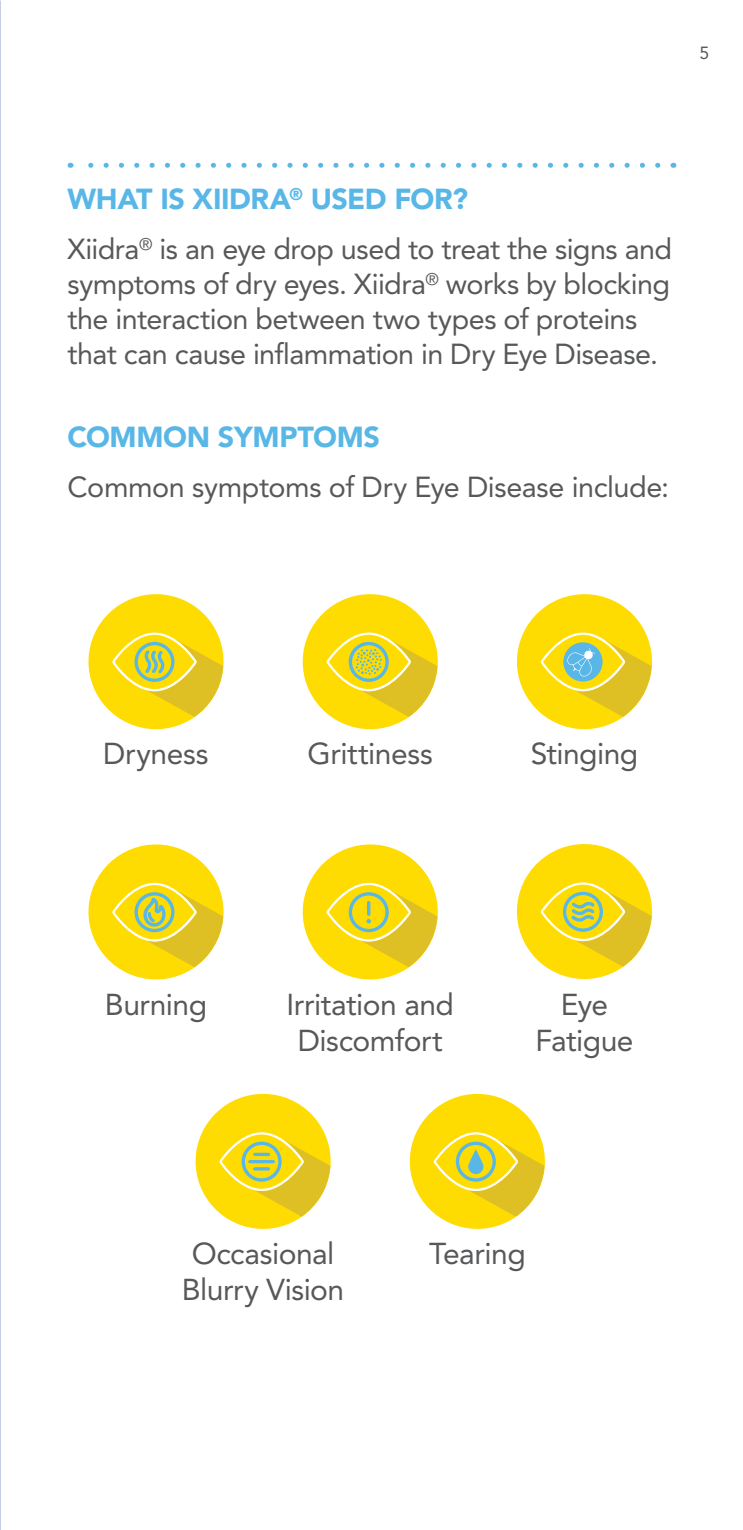
<style>
.page{position:relative;width:743px;height:1530px;background:#fff}
.page>*{position:absolute;margin:0;border:0;box-sizing:border-box;transform-origin:0 0}
.t1{font:30px/36px "Avenir LT Std";letter-spacing:-.015em;color:#57585a;text-align:center}
.t2{font:28.75px/35px "Avenir LT Std";letter-spacing:-.02em;color:#57585a}
.t3{font:900 28.75px "Avenir LT Std";letter-spacing:-.015em;color:#58b7e7}
.t4{font:17.5px "Avenir LT Std";color:#57585a}
</style>
<div class="page">
<svg style="left:88px;top:163px;width:569px;height:5px"></svg>
<svg style="left:88px;top:594px;width:136px;height:136px"></svg>
<svg style="left:302px;top:594px;width:136px;height:136px"></svg>
<svg style="left:516px;top:594px;width:136px;height:136px"></svg>
<svg style="left:88px;top:844px;width:136px;height:136px"></svg>
<svg style="left:516px;top:844px;width:136px;height:135px"></svg>
<svg style="left:302px;top:844px;width:136px;height:136px"></svg>
<svg style="left:409px;top:1093px;width:136px;height:136px"></svg>
<svg style="left:195px;top:1093px;width:136px;height:136px"></svg>
<hr style="left:253px;top:1153px;width:17px;height:3px;background:#58b7e7;border-radius:2px">
<hr style="left:248px;top:1160px;width:27px;height:3px;background:#58b7e7;border-radius:2px">
<svg style="left:253px;top:1167px;width:17px;height:4px"></svg>
<p class="t4" style="left:699px;top:43px;width:11px">5</p>
<p class="t3" style="left:68px;top:182px;width:402px">WHAT IS XIIDRA<sup>®</sup> USED FOR?</p>
<p class="t2" style="left:68px;top:232px;width:606px">Xiidra<sup>®</sup> is an eye drop used to treat the signs and symptoms of dry eyes. Xiidra<sup>®</sup> works by blocking the interaction between two types of proteins that can cause inflammation in Dry Eye Disease.</p>
<p class="t3" style="left:68px;top:420px;width:314px">COMMON SYMPTOMS</p>
<p class="t2" style="left:68px;top:470px;width:603px">Common symptoms of Dry Eye Disease include:</p>
<p class="t1" style="left:103px;top:736px;width:107px">Dryness</p>
<p class="t1" style="left:307px;top:736px;width:127px">Grittiness</p>
<p class="t1" style="left:530px;top:736px;width:109px">Stinging</p>
<p class="t1" style="left:286px;top:986px;width:169px">Irritation and<br>Discomfort</p>
<p class="t1" style="left:105px;top:986px;width:104px">Burning</p>
<p class="t1" style="left:535px;top:986px;width:100px">Eye<br>Fatigue</p>
<p class="t1" style="left:192px;top:1236px;width:144px">Occasional</p>
<p class="t1" style="left:429px;top:1236px;width:98px">Tearing</p>
<p class="t1" style="left:182px;top:1272px;width:164px">Blurry Vision</p>
</div>
